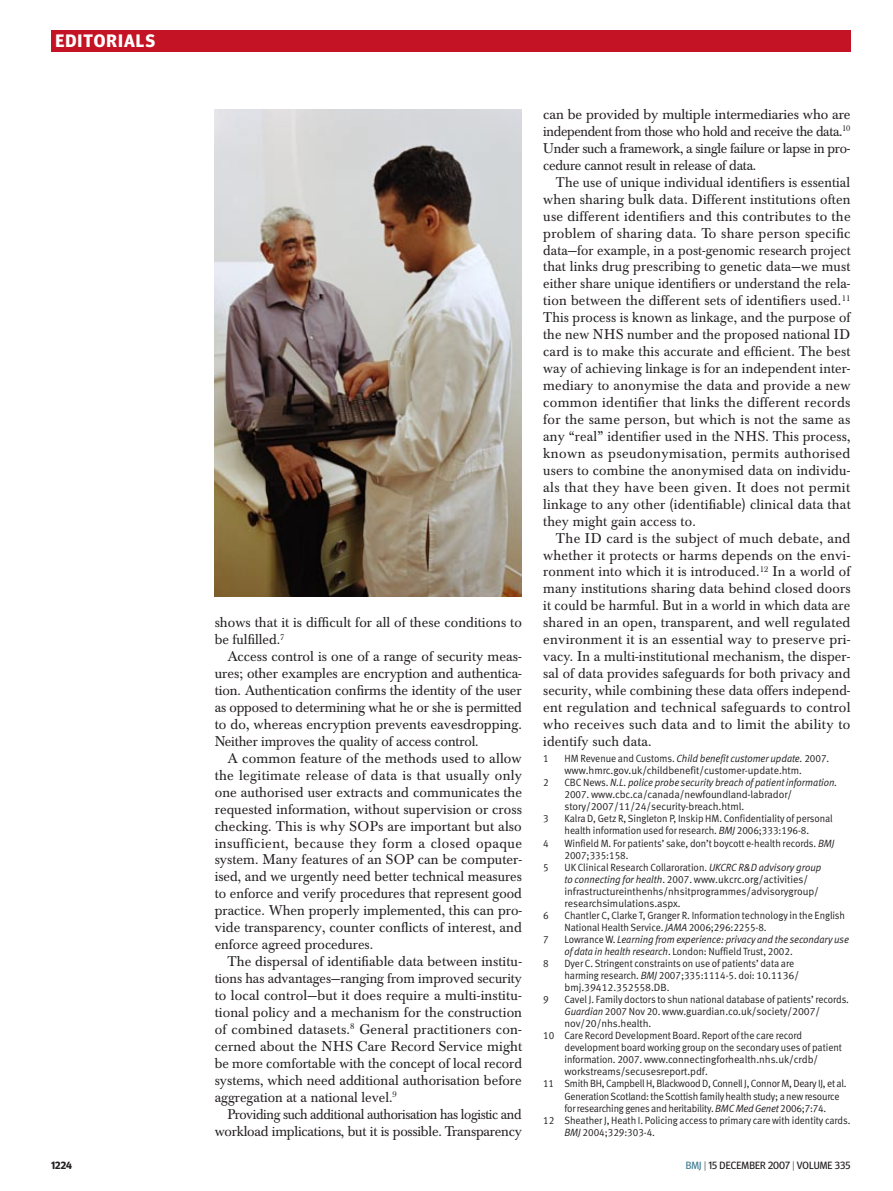
<style>
.page{position:relative;width:893px;height:1191px;background:#fff}
.page>*{position:absolute;margin:0;border:0;box-sizing:border-box;transform-origin:0 0}
.t1{font:700 18px "Meta Headline OT";letter-spacing:.06em;color:#fff}
.body_indent{font:13.95px/17px "Baskerville BE";color:#231f20;text-align:justify}
.body_indent-2{font:13.95px/17px "Baskerville BE";letter-spacing:-.025em;color:#231f20;text-align:right;scale:.96 1}
.references{font:10.5px/12px "Meta Normal LF";letter-spacing:-.005em;color:#231f20;scale:.95 1}
.references-2{font:italic 10.5px/12px "Meta Normal LF";letter-spacing:-.005em;color:#231f20;scale:.95 1}
.t2{font:10.5px "Meta Headline OT";letter-spacing:.01em;color:#231f20}
.t3{font:700 10.5px "Meta Headline OT";color:#231f20}
.s1{font-style:italic}
.s2{font-style:normal}
.s3{color:#3c7b93}
.s4{font-weight:300}
</style>
<div class="page">
<div style="left:51px;top:30px;width:799px;height:21px;background:#c41324"></div>
<img style="left:215px;top:109px;width:307px;height:488px">
<p class="t1" style="left:55px;top:30px;width:101px">EDITORIALS</p>
<p class="body_indent" style="left:215px;top:614px;width:309px">shows that it is difficult for all of these conditions to be fulfilled.<sup>7</sup></p>
<p class="body_indent" style="left:215px;top:648px;width:309px;text-indent:13px">Access control is one of a range of security meas&shy;ures; other examples are encryption and authentica&shy;tion. Authentication confirms the identity of the user as opposed to determining what he or she is permitted to do, whereas encryption prevents eavesdropping.<br>Neither improves the quality of access control.</p>
<p class="body_indent" style="left:215px;top:750px;width:309px;text-indent:13px">A common feature of the methods used to allow the legitimate release of data is that usually only one authorised user extracts and communicates the requested information, without supervision or cross checking. This is why SOPs are important but also insufficient, because they form a closed opaque system. Many features of an SOP can be computer&shy;ised, and we urgently need better technical measures to enforce and verify procedures that represent good practice. When properly implemented, this can pro&shy;vide transparency, counter conflicts of interest, and enforce agreed procedures.</p>
<p class="body_indent" style="left:215px;top:953px;width:309px;text-indent:13px">The dispersal of identifiable data between institu&shy;tions has advantages—ranging from improved security to local control—but it does require a multi-institu&shy;tional policy and a mechanism for the construction of combined datasets.<sup>8</sup> General practitioners con&shy;cerned about the NHS Care Record Service might be more comfortable with the concept of local record systems, which need additional authorisation before aggregation at a national level.<sup>9</sup></p>
<p class="body_indent-2" style="left:215px;top:1105px;width:322px">Providing such additional authorisation has logistic and workload implications, but it is possible. Transparency</p>
<p class="body_indent" style="left:543px;top:106px;width:309px">can be provided by multiple intermediaries who are independent from those who hold and receive the data.<sup>10<br></sup>Under such a framework, a single failure or lapse in pro&shy;cedure cannot result in release of data.</p>
<p class="body_indent" style="left:543px;top:174px;width:309px;text-indent:13px">The use of unique individual identifiers is essential when sharing bulk data. Different institutions often use different identifiers and this contributes to the problem of sharing data. To share person specific data—for example, in a post-genomic research project that links drug prescribing to genetic data—we must either share unique identifiers or understand the rela&shy;tion between the different sets of identifiers used.<sup>11<br></sup>This process is known as linkage, and the purpose of the new NHS number and the proposed national ID card is to make this accurate and efficient. The best way of achieving linkage is for an independent inter&shy;mediary to anonymise the data and provide a new common identifier that links the different records for the same person, but which is not the same as any “real” identifier used in the NHS. This process, known as pseudonymisation, permits authorised users to combine the anonymised data on individu&shy;als that they have been given. It does not permit linkage to any other (identifiable) clinical data that they might gain access to.</p>
<p class="body_indent" style="left:543px;top:530px;width:309px;text-indent:13px">The ID card is the subject of much debate, and whether it protects or harms depends on the envi&shy;ronment into which it is introduced.<sup>12</sup> In a world of many institutions sharing data behind closed doors it could be harmful. But in a world in which data are shared in an open, transparent, and well regulated environment it is an essential way to preserve pri&shy;vacy. In a multi-institutional mechanism, the disper&shy;sal of data provides safeguards for both privacy and security, while combining these data offers independ&shy;ent regulation and technical safeguards to control who receives such data and to limit the ability to identify such data.</p>
<p class="references" style="left:543px;top:752px;width:7px">1</p>
<p class="references" style="left:564px;top:752px;width:280px">HM Revenue and Customs. <span class="s1">Child benefit customer update.</span> 2007. www.hmrc.gov.uk/childbenefit/customer-update.htm.</p>
<p class="references" style="left:543px;top:776px;width:7px">2</p>
<p class="references" style="left:564px;top:776px;width:289px">CBC News. <span class="s1">N.L. police probe security breach of patient information.<br></span>2007. www.cbc.ca/canada/newfoundland-labrador/ story/2007/11/24/security-breach.html.</p>
<p class="references" style="left:543px;top:812px;width:7px">3</p>
<p class="references" style="left:564px;top:812px;width:284px">Kalra D, Getz R, Singleton P, Inskip HM. Confidentiality of personal health information used for research. <span class="s1">BMJ</span> 2006;333:196-8.</p>
<p class="references" style="left:543px;top:836px;width:7px">4</p>
<p class="references" style="left:564px;top:836px;width:286px">Winfield M. For patients’ sake, don’t boycott e-health records. <span class="s1">BMJ<br></span>2007;335:158.</p>
<p class="references" style="left:543px;top:861px;width:7px">5</p>
<p class="references" style="left:564px;top:861px;width:272px">UK Clinical Research Collaroration. <span class="s1">UKCRC R&amp;D advisory group to connecting for health</span>. 2007. www.ukcrc.org/activities/ infrastructureinthenhs/nhsitprogrammes/advisorygroup/ researchsimulations.aspx.</p>
<p class="references" style="left:543px;top:909px;width:7px">6</p>
<p class="references" style="left:564px;top:909px;width:297px">Chantler C, Clarke T, Granger R. Information technology in the English<br>National Health Service. <span class="s1">JAMA</span> 2006;296:2255-8.</p>
<p class="references" style="left:543px;top:933px;width:7px">7</p>
<p class="references-2" style="left:564px;top:933px;width:301px"><span class="s2">Lowrance W.</span> Learning from experience: privacy and the secondary use of data in health research<span class="s2">. London: Nuffield Trust, 2002.</span></p>
<p class="references" style="left:543px;top:957px;width:7px">8</p>
<p class="references" style="left:564px;top:957px;width:248px">Dyer C. Stringent constraints on use of patients’ data are harming research. <span class="s1">BMJ</span> 2007;335:1114-5. doi: 10.1136/ bmj.39412.352558.DB.</p>
<p class="references" style="left:543px;top:993px;width:7px">9</p>
<p class="references" style="left:564px;top:993px;width:301px">Cavel J. Family doctors to shun national database of patients’ records.<br><span class="s1">Guardian</span> 2007 Nov 20. www.guardian.co.uk/society/2007/ nov/20/nhs.health.</p>
<p class="references" style="left:564px;top:1029px;width:293px;text-indent:-21px">10 Care Record Development Board. Report of the care record development board working group on the secondary uses of patient information. 2007. www.connectingforhealth.nhs.uk/crdb/ workstreams/secusesreport.pdf.</p>
<p class="references" style="left:564px;top:1077px;width:299px;text-indent:-21px">11 Smith BH, CampbellH, Blackwood D, ConnellJ, Connor M, Deary IJ, et al.<br>GenerationScotland: theScottish familyhealth study; a new resource for researching genes and heritability. <span class="s1">BMC Med Genet</span> 2006;7:74.</p>
<p class="references" style="left:564px;top:1113px;width:303px;text-indent:-21px">12 Sheather J, Heath I. Policing access to primary care with identity cards.<br><span class="s1">BMJ</span> 2004;329:303-4.</p>
<p class="t3" style="left:51px;top:1159px;width:22px">1224</p>
<p class="t2" style="left:686px;top:1159px;width:166px"><span class="s3">BMJ</span> <span class="s4">|</span> 15 DECEMBER 2007 <span class="s4">|</span> VOLUME 335</p>
</div>
